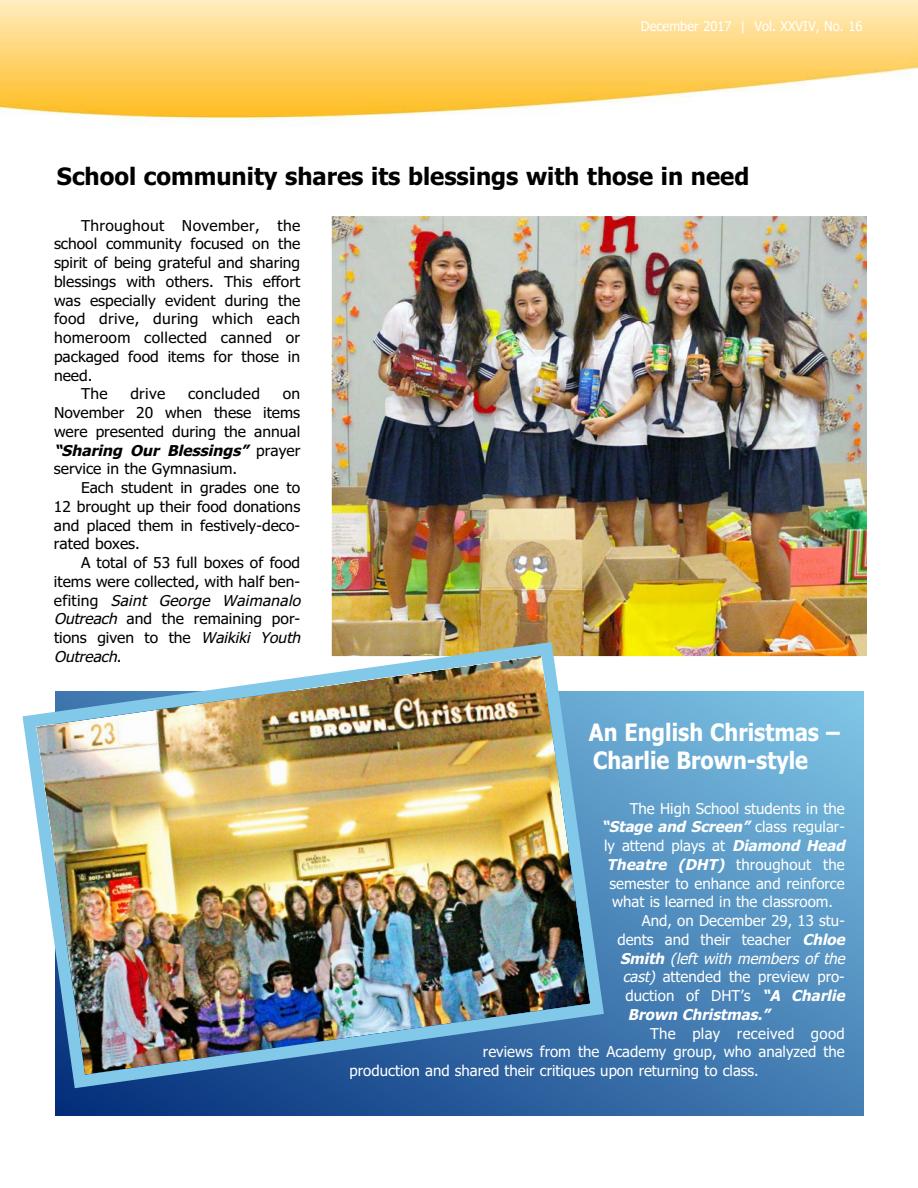
<style>
.page{position:relative;width:918px;height:1188px;background:#fff}
.page>*{position:absolute;margin:0;border:0;box-sizing:border-box;transform-origin:0 0}
.t1{font:700 24px "Tahoma";color:#000}
.t2{font:700 24px/28.8px "Tahoma";color:#fff;scale:.9 1}
.t3{font:15px/18.8px "Tahoma";color:#000;text-align:justify;scale:1.04 1}
.t4{font:15px "Tahoma";color:#fff}
.t5{font:15px "Tahoma";letter-spacing:.02em;color:#000;scale:1.04 1}
.t6{font:italic 700 15px "Tahoma";color:#fff}
.t7{font:italic 15px "Tahoma";color:#fff}
.t8{font:15px "Tahoma";letter-spacing:.02em;color:#fff}
.t9{font:13.5px "Tahoma";color:#fff;scale:.96 1}
.s1{font-weight:700;font-style:italic}
.s2{font-style:italic}
.s3{font-weight:400;font-style:normal}
.s4{font-weight:700}
</style>
<div class="page">
<img style="left:0;top:0;width:918px;height:125px">
<img style="left:333px;top:217px;width:533px;height:438px">
<div style="left:323px;top:207px;width:553px;height:458px;border:9px solid #fff"></div>
<svg style="left:56px;top:692px;width:808px;height:424px;background:#528ebe"></svg>
<img style="left:22px;top:635px;width:589px;height:460px">
<p class="t9" style="left:641px;top:19px;width:232px">December 2017 | Vol. XXVIV, No. 16</p>
<h1 class="t1" style="left:57px;top:162px;width:694px">School community shares its blessings with those in need</h1>
<p class="t5" style="left:81px;top:217px;width:212px">Throughout November, the</p>
<p class="t3" style="left:54px;top:235px;width:238px">school community focused on the</p>
<p class="t3" style="left:54px;top:254px;width:238px">spirit of being grateful and sharing</p>
<p class="t3" style="left:54px;top:272px;width:238px">blessings with others. This effort</p>
<p class="t3" style="left:54px;top:291px;width:238px">was especially evident during the</p>
<p class="t5" style="left:54px;top:310px;width:238px">food drive, during which each</p>
<p class="t5" style="left:54px;top:329px;width:238px">homeroom collected canned or</p>
<p class="t3" style="left:54px;top:347px;width:238px">packaged food items for those in</p>
<p class="t3" style="left:54px;top:366px;width:38px">need.</p>
<p class="t3" style="left:81px;top:385px;width:27px">The</p>
<p class="t3" style="left:130px;top:385px;width:35px">drive</p>
<p class="t5" style="left:188px;top:385px;width:71px">concluded</p>
<p class="t3" style="left:54px;top:385px;width:238px;text-indent:229px">on November 20 when these items were presented during the annual <span class="s1">“Sharing Our Blessings”</span> p r a y e r service in the Gymnasium.</p>
<p class="t3" style="left:54px;top:479px;width:238px;text-indent:27px">Each student in grades one to 12 brought up their food donations and placed them in festively-deco&shy;rated boxes.</p>
<p class="t3" style="left:54px;top:554px;width:242px;text-align:left;text-indent:27px">A total of 53 full boxes of food items were collected, with half ben&shy;e f i t i n g <span class="s2">Saint George Waimanalo<br>Outreach</span> and the remaining por&shy;tions given to the <span class="s2">Waikiki Youth<br>Outreach</span>.</p>
<h1 class="t2" style="left:589px;top:718px;width:280px">An English Christmas –<br>Charlie Brown-style</h1>
<p class="t4" style="left:630px;top:800px;width:217px">The High School students in the</p>
<p class="t6" style="left:602px;top:819px;width:245px">“Stage and Screen” <span class="s3">c l a ss reg u l a r-</span></p>
<p class="t4" style="left:604px;top:837px;width:246px">ly attend plays at <span class="s1">Diamond Head</span></p>
<p class="t4" style="left:607px;top:856px;width:239px"><span class="s1">Theatre (DHT)</span> throughout the</p>
<p class="t4" style="left:610px;top:875px;width:237px">semester to enhance and reinforce</p>
<p class="t4" style="left:612px;top:894px;width:222px">what is learned in the classroom.</p>
<p class="t4" style="left:642px;top:912px;width:205px">And, on December 29, 13 stu-</p>
<p class="t4" style="left:617px;top:931px;width:233px">dents and their teacher <span class="s1">Chloe</span></p>
<p class="t7" style="left:620px;top:950px;width:230px"><span class="s4">Smith</span> (left with members of the</p>
<p class="t4" style="left:623px;top:969px;width:224px"><span class="s2">cast)</span> attended the preview pro-</p>
<p class="t4" style="left:625px;top:987px;width:225px">duction of DHT’s <span class="s1">“A Charlie</span></p>
<p class="t6" style="left:628px;top:1006px;width:147px">Brown Christmas.”</p>
<p class="t8" style="left:650px;top:1025px;width:196px">The play received good</p>
<p class="t4" style="left:483px;top:1044px;width:363px">reviews from the Academy group, who analyzed the</p>
<p class="t4" style="left:350px;top:1062px;width:411px">production and shared their critiques upon returning to class.</p>
</div>
